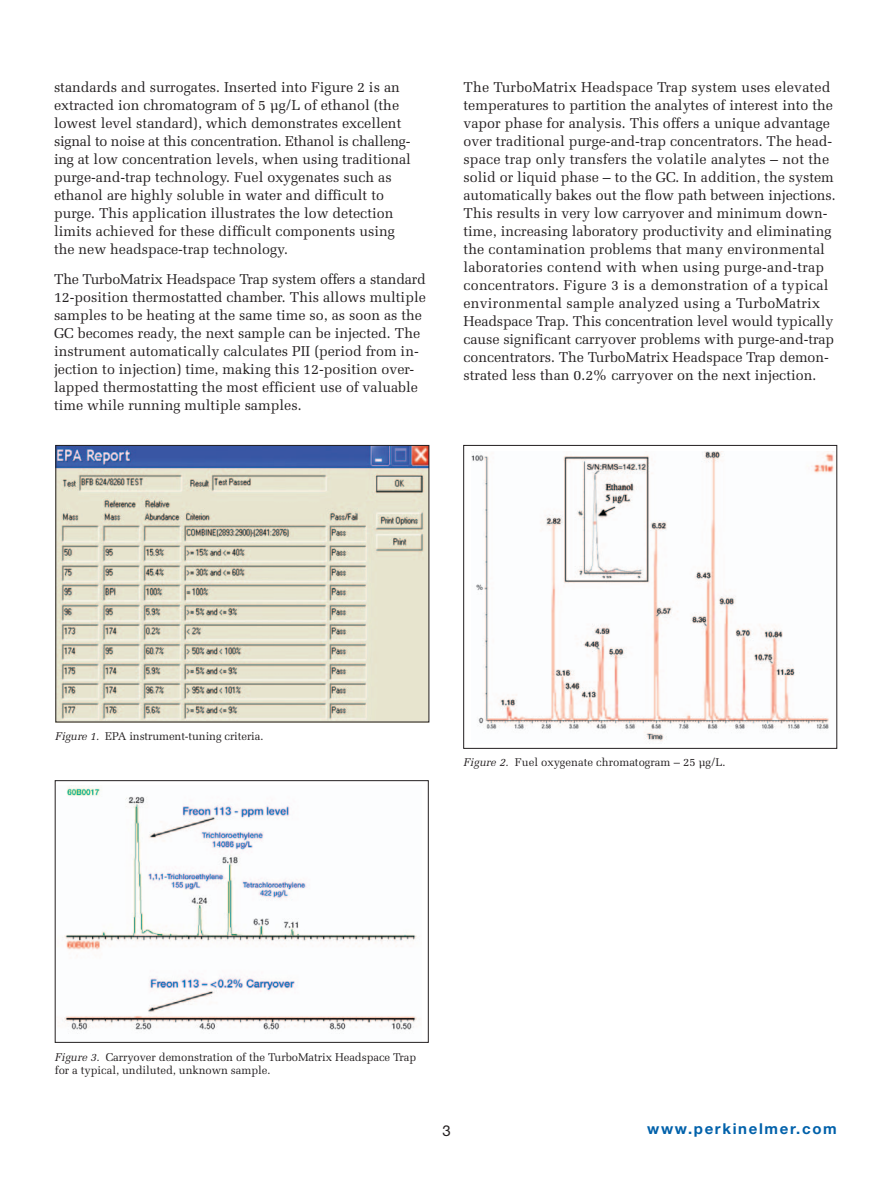
<style>
.page{position:relative;width:891px;height:1188px;background:#fff}
.page>*{position:absolute;margin:0;border:0;box-sizing:border-box;transform-origin:0 0}
.t1{font:700 15px "Helvetica Neue";letter-spacing:.11em;color:#0161aa}
.t2{font:15px "Helvetica Neue";color:#231f20}
.t3{font:14.25px/18px "Melior";color:#231f20}
.t4{font:11.25px/13.5px "Melior";letter-spacing:-.005em;color:#231f20}
.s1{font-style:italic}
</style>
<div class="page">
<img style="left:58px;top:447px;width:369px;height:273px">
<img style="left:471px;top:451px;width:363px;height:291px">
<div style="left:463px;top:445px;width:374px;height:304px;border:1px solid #231f20"></div>
<img style="left:58px;top:787px;width:362px;height:247px">
<div style="left:55px;top:780px;width:373px;height:263px;border:1px solid #231f20"></div>
<p class="t3" style="left:54px;top:79px;width:358px">standards and surrogates. Inserted into Figure 2 is an extracted ion chromatogram of 5 µg/L of ethanol (the lowest level standard), which demonstrates excellent signal to noise at this concentration. Ethanol is challeng&shy;ing at low concentration levels, when using traditional purge-and-trap technology. Fuel oxygenates such as ethanol are highly soluble in water and difficult to purge. This application illustrates the low detection limits achieved for these difficult components using the new headspace-trap technology.</p>
<p class="t3" style="left:54px;top:271px;width:373px">The TurboMatrix Headspace Trap system offers a standard 12-position thermostatted chamber. This allows multiple samples to be heating at the same time so, as soon as the GC becomes ready, the next sample can be injected. The instrument automatically calculates PII (period from in&shy;jection to injection) time, making this 12-position over&shy;lapped thermostatting the most efficient use of valuable time while running multiple samples.</p>
<p class="t3" style="left:463px;top:79px;width:374px">The TurboMatrix Headspace Trap system uses elevated temperatures to partition the analytes of interest into the vapor phase for analysis. This offers a unique advantage over traditional purge-and-trap concentrators. The head&shy;space trap only transfers the volatile analytes – not the solid or liquid phase – to the GC. In addition, the system automatically bakes out the flow path between injections.<br>This results in very low carryover and minimum down&shy;time, increasing laboratory productivity and eliminating the contamination problems that many environmental laboratories contend with when using purge-and-trap concentrators. Figure 3 is a demonstration of a typical environmental sample analyzed using a TurboMatrix Headspace Trap. This concentration level would typically cause significant carryover problems with purge-and-trap concentrators. The TurboMatrix Headspace Trap demon&shy;strated less than 0.2% carryover on the next injection.</p>
<p class="t4" style="left:55px;top:730px;width:210px"><span class="s1">Figure 1.</span> EPA instrument-tuning criteria.</p>
<p class="t4" style="left:464px;top:756px;width:264px"><span class="s1">Figure 2.</span> Fuel oxygenate chromatogram – 25 µg/L.</p>
<p class="t4" style="left:55px;top:1051px;width:363px"><span class="s1">Figure 3.</span> Carryover demonstration of the TurboMatrix Headspace Trap for a typical, undiluted, unknown sample.</p>
<p class="t2" style="left:442px;top:1125px;width:10px">3</p>
<p class="t1" style="left:647px;top:1124px;width:191px">www.perkinelmer.com</p>
</div>
